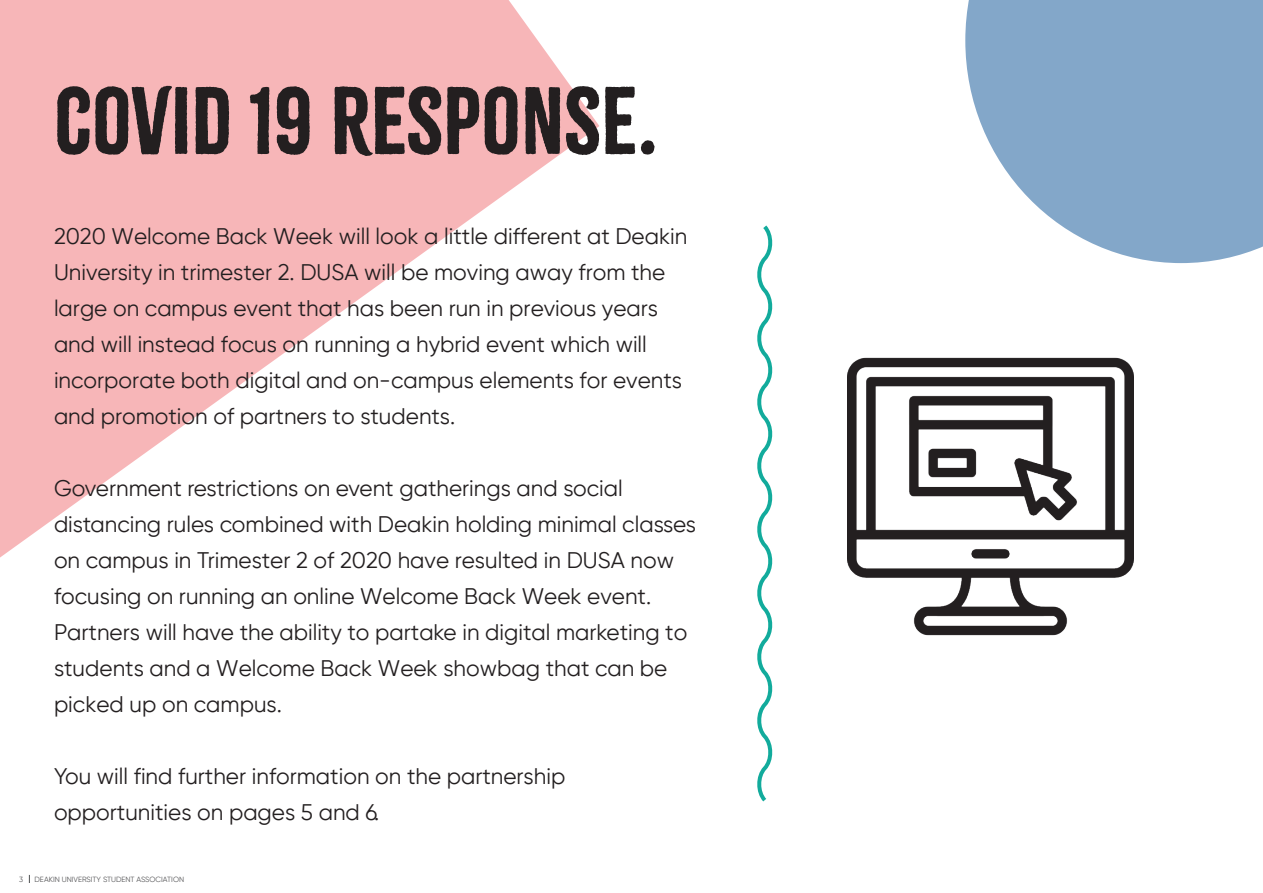
<style>
.page{position:relative;width:1263px;height:893px;background:#fff}
.page>*{position:absolute;margin:0;border:0;box-sizing:border-box;transform-origin:0 0}
.t1{font:84px "Citrus Gothic Rough";color:#231f20}
.t2{font:22.5px/36px "Gilroy";color:#231f20}
.t3{font:7.5px "Gilroy";color:#565658}
</style>
<div class="page">
<svg style="left:965px;top:0;width:298px;height:263px;background:#94b3d0"></svg>
<svg style="left:0;top:0;width:599px;height:558px;fill:#f7b6b8"></svg>
<svg style="left:757px;top:225px;width:16px;height:577px"></svg>
<img style="left:847px;top:357px;width:286px;height:279px">
<h1 class="t1" style="left:54px;top:68px;width:605px">COVID 19 RESPONSE.</h1>
<p class="t2" style="left:54px;top:218px;width:635px">2020 Welcome Back Week will look a little different at Deakin University in trimester 2. DUSA will be moving away from the large on campus event that has been run in previous years and will instead focus on running a hybrid event which will incorporate both digital and on-campus elements for events and promotion of partners to students.</p>
<p class="t2" style="left:54px;top:470px;width:643px">Government restrictions on event gatherings and social distancing rules combined with Deakin holding minimal classes on campus in Trimester 2 of 2020 have resulted in DUSA now focusing on running an online Welcome Back Week event.<br>Partners will have the ability to partake in digital marketing to students and a Welcome Back Week showbag that can be picked up on campus.</p>
<p class="t2" style="left:54px;top:758px;width:513px">You will find further information on the partnership opportunities on pages 5 and 6.</p>
<p class="t3" style="left:19px;top:875px;width:5px">3</p>
<p class="t3" style="left:35px;top:875px;width:151px">DEAKIN UNIVERSITY STUDENT ASSOCIATION</p>
</div>
